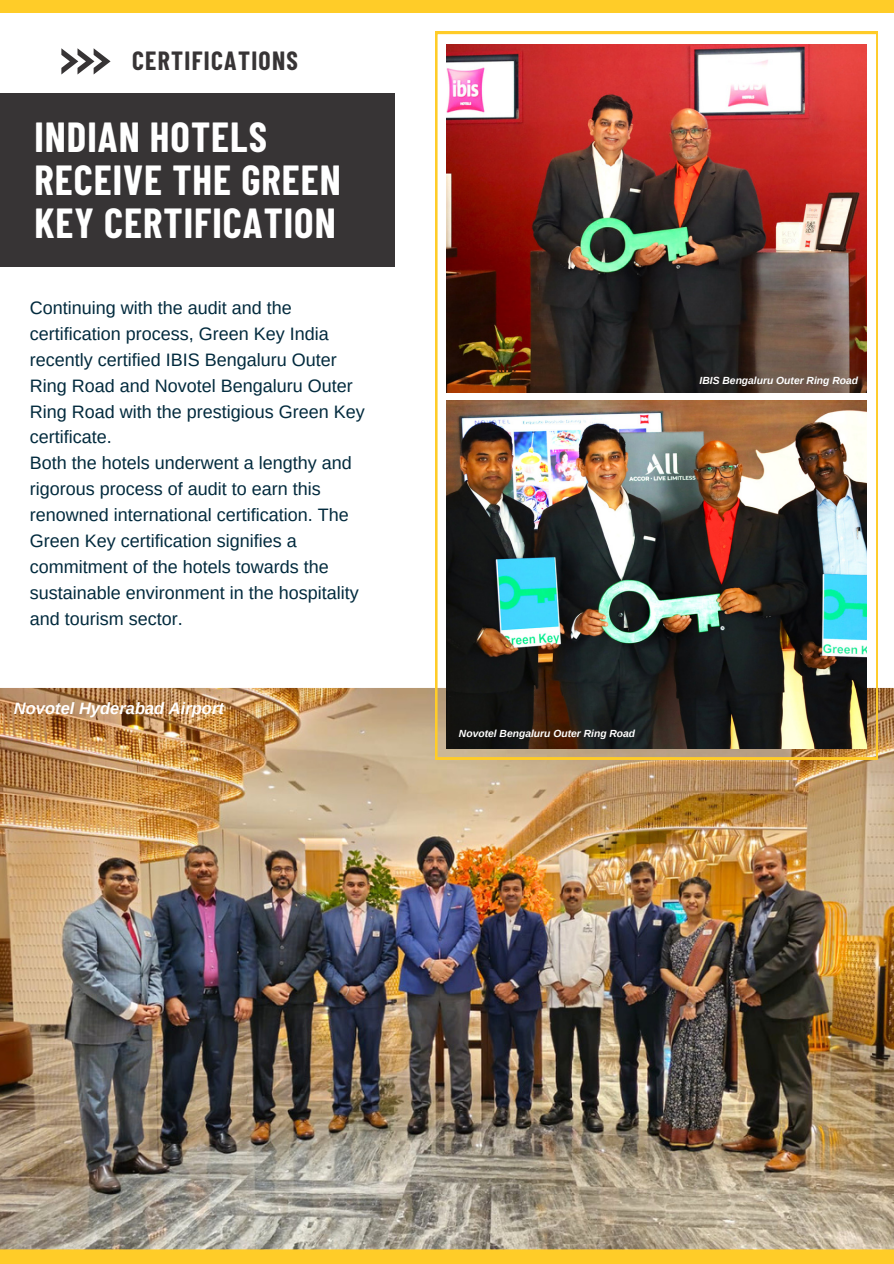
<style>
.page{position:relative;width:894px;height:1264px;background:#fff}
.page>*{position:absolute;margin:0;border:0;box-sizing:border-box;transform-origin:0 0}
.t1{font:700 41.1px/42.8px "Barlow Condensed";letter-spacing:.025em;color:#fff}
.t2{font:700 25.65px "Barlow Condensed";letter-spacing:.05em;color:#373435}
.t3{font:18px/25.8px "Arimo";color:#022a3d}
.t4{font:italic 700 16.5px "Arimo";color:#fff}
.t5{font:italic 700 10.35px "Arimo";color:#fff}
</style>
<div class="page">
<div style="left:0;top:1245px;width:893px;height:18px;background:#ffcc28"></div>
<img style="left:0;top:688px;width:893px;height:561px">
<div style="left:0;top:0;width:893px;height:12px;background:#ffcc28"></div>
<svg style="left:61px;top:48px;width:49px;height:26px"></svg>
<div style="left:0;top:93px;width:394px;height:174px;background:#373435"></div>
<svg style="left:435px;top:32px;width:442px;height:727px"></svg>
<img style="left:447px;top:44px;width:419px;height:348px">
<img style="left:447px;top:401px;width:419px;height:347px">
<p class="t2" style="left:132px;top:44px;width:167px">CERTIFICATIONS</p>
<p class="t1" style="left:34px;top:114px;width:308px">INDIAN HOTELS<br>RECEIVE THE GREEN<br>KEY CERTIFICATION</p>
<p class="t3" style="left:30px;top:295px;width:336px">Continuing with the audit and the certification process, Green Key India recently certified IBIS Bengaluru Outer Ring Road and Novotel Bengaluru Outer Ring Road with the prestigious Green Key certificate.<br>Both the hotels underwent a lengthy and rigorous process of audit to earn this renowned international certification. The Green Key certification signifies a commitment of the hotels towards the sustainable environment in the hospitality and tourism sector.</p>
<p class="t4" style="left:14px;top:698px;width:211px">Novotel Hyderabad Airport</p>
<h4 class="t5" style="left:699px;top:374px;width:160px">IBIS Bengaluru Outer Ring Road</h4>
<p class="t5" style="left:459px;top:728px;width:178px">Novotel Bengaluru Outer Ring Road</p>
</div>
